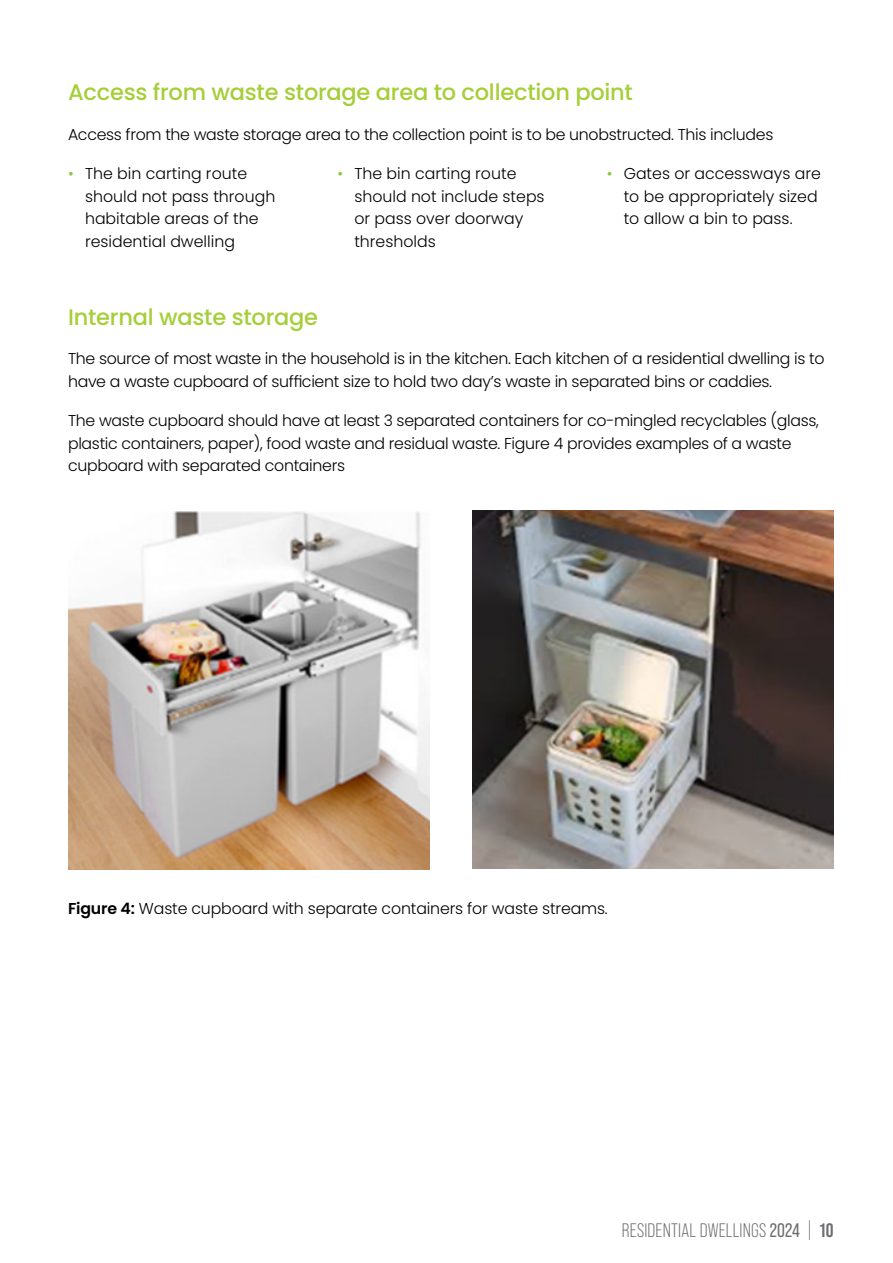
<style>
.page{position:relative;width:893px;height:1263px;background:#fff}
.page>*{position:absolute;margin:0;border:0;box-sizing:border-box;transform-origin:0 0}
.t1{font:500 22.5px "Poppins";letter-spacing:-.01em;color:#a6ce39}
.t2{font:19.5px "Bebas Neue Pro";letter-spacing:.01em;color:#6d6e71}
.t3{font:300 15.75px/22.5px "Poppins";letter-spacing:-.02em;color:#000}
.t4{font:300 15.75px/22.5px "Poppins";color:#000}
.s1{color:#8dc63f}
.s2{font-weight:600}
.s3{font-style:inherit}
.s4{font-weight:700}
</style>
<div class="page">
<img style="left:68px;top:511px;width:361px;height:358px">
<img style="left:472px;top:510px;width:361px;height:358px">
<h1 class="t1" style="left:68px;top:79px;width:566px">Access from waste storage area to collection point</h1>
<p class="t3" style="left:68px;top:123px;width:707px">Access from the waste storage area to the collection point is to be unobstructed. This includes</p>
<p class="t4" style="left:85px;top:162px;width:192px;text-indent:-17px"><span class="s1">•</span> The bin carting route should not pass through habitable areas of the residential dwelling</p>
<p class="t4" style="left:354px;top:163px;width:192px;text-indent:-17px"><span class="s1">•</span> The bin carting route should not include steps or pass over doorway thresholds</p>
<p class="t4" style="left:624px;top:163px;width:199px;text-indent:-17px"><span class="s1">•</span> Gates or accessways are to be appropriately sized to allow a bin to pass.</p>
<h1 class="t1" style="left:68px;top:304px;width:252px">Internal waste storage</h1>
<p class="t3" style="left:68px;top:348px;width:758px">The source of most waste in the household is in the kitchen. Each kitchen of a residential dwelling is to have a waste cupboard of sufficient size to hold two day’s waste in separated bins or caddies.</p>
<p class="t3" style="left:68px;top:410px;width:752px">The waste cupboard should have at least 3 separated containers for co-mingled recyclables (glass, plastic containers, paper), food waste and residual waste. Figure 4 provides examples of a waste cupboard with separated containers</p>
<p class="t3" style="left:68px;top:897px;width:541px"><span class="s2">Figure 4:</span> Waste cupboard with separate containers for waste streams.</p>
<p class="t2" style="left:622px;top:1220px;width:213px">RESIDENTIAL DWELLINGS <span class="s3">2024</span> | <span class="s4">10</span></p>
</div>
